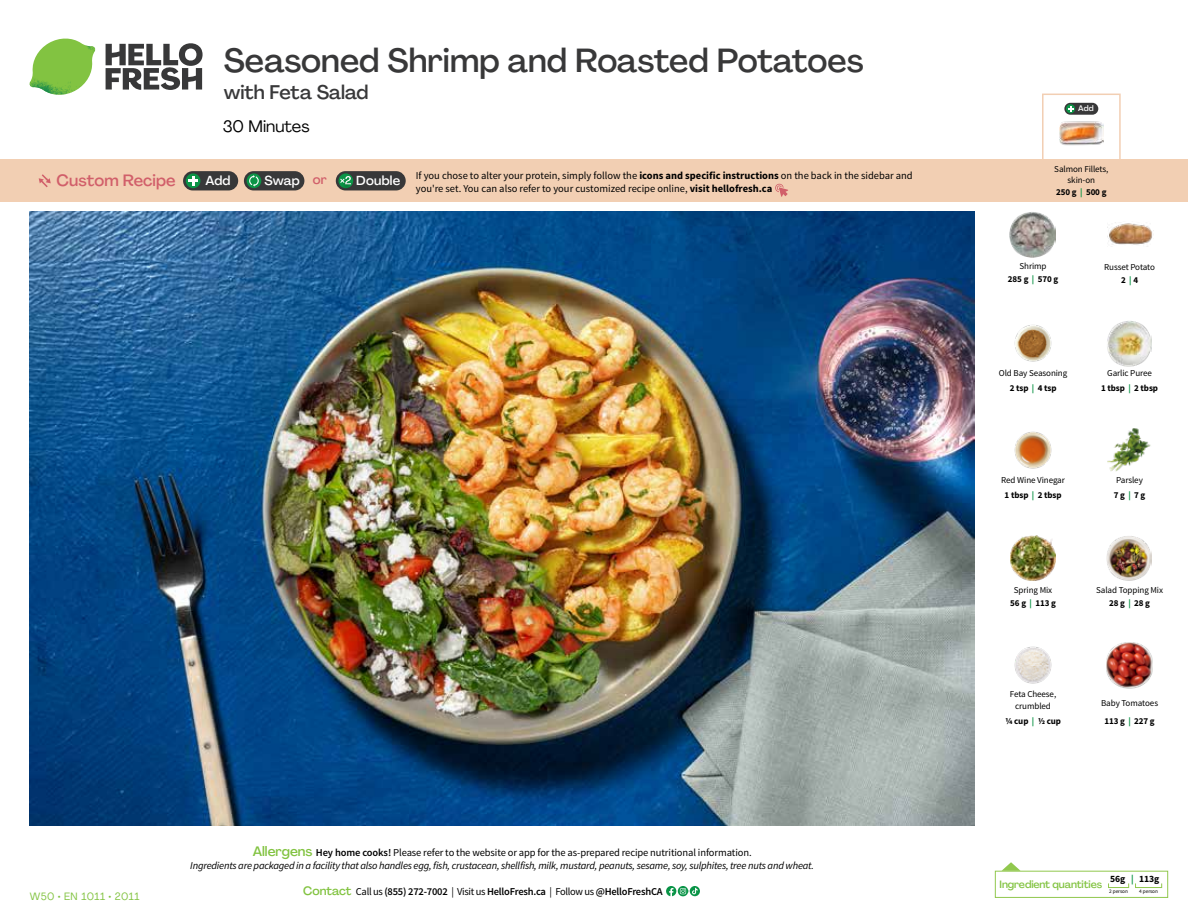
<style>
.page{position:relative;width:1188px;height:918px;background:#fff}
.page>*{position:absolute;margin:0;border:0;box-sizing:border-box;transform-origin:0 0}
.t1{font:500 33px "Agrandir";letter-spacing:-.005em;color:#383839}
.t2{font:500 19.5px "Agrandir";color:#383839}
.t3{font:16.5px "Agrandir";color:#000}
.t4{font:500 16.2px "Agrandir";color:#d15f6a}
.t5{font:500 12.9px "Agrandir";letter-spacing:.015em;color:#fff}
.t6{font:italic 10.5px/13.5px "Source Sans Pro";letter-spacing:-.02em;color:#000;text-align:center}
.t7{font:10.5px "Source Sans Pro";color:#000}
.t8{font:600 10.5px "Source Sans Pro";letter-spacing:-.02em;color:#000}
.t9{font:500 10.5px "Agrandir";letter-spacing:-.01em;color:#82c341}
.t10{font:10.5px "Agrandir";letter-spacing:.05em;color:#82c341}
.t11{font:700 9.6px "Source Sans Pro";color:#000}
.t12{font:9px/14.9px "Source Sans Pro";letter-spacing:-.01em;color:#000;text-align:center}
.t13{font:700 9px/12.8px "Source Sans Pro";letter-spacing:-.01em;color:#000;text-align:center}
.t14{font:500 7.95px "Agrandir";color:#fff}
.t15{font:5.25px "Source Sans Pro";letter-spacing:-.01em;color:#000}
.s1{color:#d15f6a}
.s2{font-weight:700}
.s3{font-weight:700;color:#0b9446}
.s4{font-weight:400}
.s5{color:#0b9446}
.s6{font-family:"Agrandir";font-weight:500;font-style:normal;font-size:13.5px;color:#82c341}
.s7{font-weight:600;font-style:normal}
.s8{font-style:normal}
.s9{font-family:"Agrandir";font-weight:500;font-size:12px;color:#82c341}
</style>
<div class="page">
<svg style="left:106px;top:43px;width:97px;height:47px"></svg>
<svg style="left:34px;top:39px;width:59px;height:38px"></svg>
<img style="left:65px;top:39px;width:30px;height:25px">
<img style="left:33px;top:60px;width:56px;height:10px">
<img style="left:29px;top:64px;width:58px;height:31px">
<img style="left:64px;top:70px;width:25px;height:24px">
<img style="left:30px;top:211px;width:945px;height:615px">
<svg style="left:690px;top:886px;width:10px;height:10px"></svg>
<svg style="left:666px;top:886px;width:32px;height:10px"></svg>
<svg style="left:1002px;top:862px;width:19px;height:9px"></svg>
<div style="left:995px;top:871px;width:173px;height:27px;border:1px solid #91c84e"></div>
<div style="left:1108px;top:883px;width:21px;height:5px;border:1px solid #91c84e"></div>
<div style="left:1135px;top:883px;width:27px;height:5px;border:1px solid #91c84e"></div>
<img style="left:1014px;top:324px;width:38px;height:38px">
<img style="left:1107px;top:321px;width:45px;height:45px">
<img style="left:1014px;top:431px;width:38px;height:38px">
<img style="left:1107px;top:428px;width:44px;height:44px">
<img style="left:1011px;top:536px;width:45px;height:45px">
<img style="left:1106px;top:536px;width:46px;height:45px">
<img style="left:1014px;top:646px;width:38px;height:38px">
<img style="left:1108px;top:222px;width:44px;height:23px">
<img style="left:1010px;top:212px;width:45px;height:45px">
<img style="left:1107px;top:643px;width:45px;height:45px">
<div style="left:0;top:160px;width:1188px;height:42px;background:#f2cfb3"></div>
<svg style="left:39px;top:174px;width:12px;height:13px"></svg>
<div style="left:336px;top:171px;width:70px;height:19px;background:#383839;border-radius:10px"></div>
<svg style="left:338px;top:173px;width:15px;height:15px"></svg>
<div style="left:341px;top:180px;width:11px;height:11px;background:#000;opacity:.35"></div>
<svg style="left:339px;top:176px;width:12px;height:8px"></svg>
<div style="left:244px;top:171px;width:60px;height:19px;background:#383839;border-radius:10px"></div>
<div style="left:247px;top:173px;width:14px;height:15px;background:#0b9446;border-radius:50%"></div>
<svg style="left:249px;top:175px;width:10px;height:12px"></svg>
<div style="left:183px;top:171px;width:55px;height:19px;background:#383839;border-radius:10px"></div>
<div style="left:186px;top:173px;width:14px;height:15px;background:#0b9446;border-radius:50%"></div>
<svg style="left:188px;top:176px;width:10px;height:10px"></svg>
<svg style="left:775px;top:183px;width:13px;height:14px"></svg>
<div style="left:1042px;top:94px;width:79px;height:69px;border:2px solid #f2cfb3"></div>
<img style="left:1060px;top:112px;width:43px;height:34px">
<div style="left:1064px;top:103px;width:34px;height:12px;background:#383839;border-radius:6px"></div>
<svg style="left:1066px;top:104px;width:9px;height:9px"></svg>
<svg style="left:1068px;top:106px;width:5px;height:6px"></svg>
<h3 class="t4" style="left:56px;top:170px;width:121px">Custom Recipe</h3>
<h1 class="t1" style="left:224px;top:40px;width:641px">Seasoned Shrimp and Roasted Potatoes</h1>
<h2 class="t2" style="left:224px;top:80px;width:146px">with Feta Salad</h2>
<h3 class="t3" style="left:223px;top:116px;width:88px">30 Minutes</h3>
<p class="t14" style="left:1078px;top:104px;width:17px">Add</p>
<p class="t5" style="left:205px;top:172px;width:27px">Add</p>
<p class="t5" style="left:264px;top:172px;width:64px">Swap <span class="s1">or</span></p>
<p class="t5" style="left:356px;top:172px;width:45px">Double</p>
<p class="t12" style="left:1054px;top:163px;width:56px;line-height:11.4px">Salmon Fillets, skin-on<br><span class="s2">250 g</span> <span class="s3">|</span> <span class="s2">500 g</span></p>
<p class="t7" style="left:416px;top:169px;width:498px">If you chose to alter your protein, simply follow the <span class="s2">icons and specific instructions</span> on the back in the sidebar and</p>
<p class="t7" style="left:416px;top:182px;width:358px">you're set. You can also refer to your customized recipe online, <span class="s2">visit hellofresh.ca</span></p>
<p class="t13" style="left:1008px;top:260px;width:52px"><span class="s4">Shrimp<br></span>285 g <span class="s5">|</span> 570 g</p>
<p class="t12" style="left:1104px;top:260px;width:52px;line-height:13.8px">Russet Potato<br><span class="s2">2</span> <span class="s3">|</span> <span class="s2">4</span></p>
<p class="t12" style="left:999px;top:366px;width:70px">Old Bay Seasoning<br><span class="s2">2 tsp</span> <span class="s3">|</span> <span class="s2">4 tsp</span></p>
<p class="t12" style="left:1101px;top:366px;width:58px">Garlic Puree<br><span class="s2">1 tbsp</span> <span class="s3">|</span> <span class="s2">2 tbsp</span></p>
<p class="t12" style="left:1001px;top:473px;width:65px">Red Wine Vinegar<br><span class="s2">1 tbsp</span> <span class="s3">|</span> <span class="s2">2 tbsp</span></p>
<p class="t12" style="left:1114px;top:473px;width:33px;text-align:left">Parsley<br><span class="s2">7 g</span> <span class="s3">|</span> <span class="s2">7 g</span></p>
<p class="t12" style="left:1010px;top:584px;width:47px;line-height:12.8px">Spring Mix<br><span class="s2">56 g</span> <span class="s3">|</span> <span class="s2">113 g</span></p>
<p class="t12" style="left:1096px;top:584px;width:68px;line-height:12.8px">Salad Topping Mix<br><span class="s2">28 g</span> <span class="s3">|</span> <span class="s2">28 g</span></p>
<p class="t12" style="left:1010px;top:688px;width:48px;line-height:11.6px">Feta Cheese, crumbled</p>
<p class="t13" style="left:1005px;top:715px;width:58px">1/4 cup <span class="s5">|</span> 1/2 cup</p>
<p class="t12" style="left:1101px;top:694px;width:59px;line-height:18px">Baby Tomatoes<br><span class="s2">113 g</span> <span class="s3">|</span> <span class="s2">227 g</span></p>
<p class="t10" style="left:30px;top:890px;width:111px">W50 • EN 1011 • 2011</p>
<p class="t6" style="left:190px;top:846px;width:625px"><span class="s6">Allergens</span> <span class="s7">Hey home cooks!</span> <span class="s8">Please refer to the website or app for the as-prepared recipe nutritional information.<br></span>Ingredients are packaged in a facility that also handles egg, fish, crustacean, shellfish, milk, mustard, peanuts, sesame, soy, sulphites, tree nuts and wheat.</p>
<p class="t8" style="left:303px;top:885px;width:361px"><span class="s9">Contact</span> <span class="s4">Call us</span> (855) 272-7002 <span class="s4">| Visit us</span> HelloFresh.ca <span class="s4">| Follow us</span> @HelloFreshCA</p>
<p class="t11" style="left:1110px;top:873px;width:50px">56g <span class="s5">|</span> 113g</p>
<p class="t15" style="left:1109px;top:888px;width:20px">2 person</p>
<p class="t15" style="left:1139px;top:888px;width:20px">4 person</p>
<p class="t9" style="left:1000px;top:878px;width:104px">Ingredient quantities</p>
</div>
